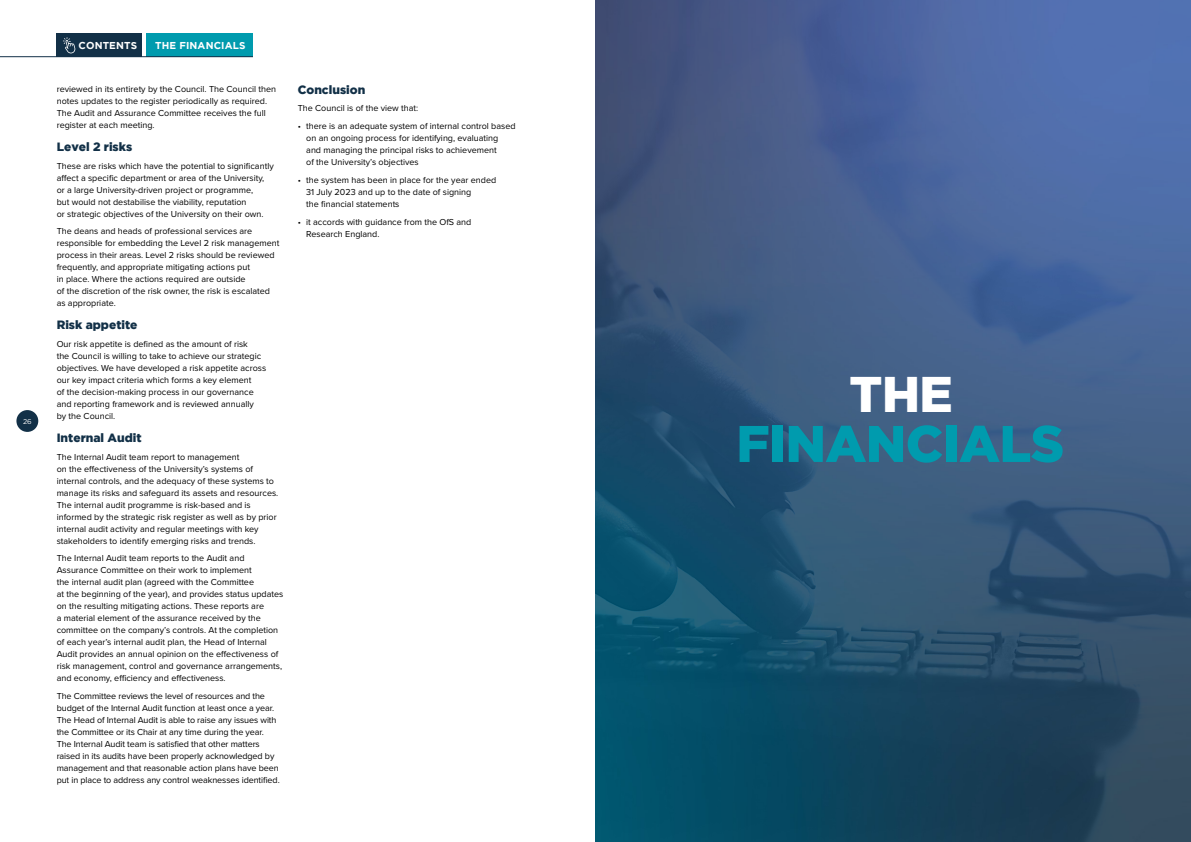
<style>
.page{position:relative;width:1191px;height:842px;background:#fff}
.page>*{position:absolute;margin:0;border:0;box-sizing:border-box;transform-origin:0 0}
.t1{font:900 51.5px "Gotham";letter-spacing:-.01em;color:#009bae}
.t2{font:900 49.9px "Gotham";color:#fff}
.t3{font:900 12px "Gotham";color:#123047}
.Page_header{font:700 10px "Gotham";letter-spacing:.015em;color:#fff}
.Main_Para{font:9px/12px "Proxima Nova";color:#000}
.t4{font:7px "Gotham";color:#fff}
</style>
<div class="page">
<div style="left:16px;top:410px;width:22px;height:22px;background:#123047;border-radius:50%"></div>
<img style="left:595px;top:0;width:596px;height:842px">
<div style="left:57px;top:33px;width:85px;height:24px;background:#123047"></div>
<svg style="left:63px;top:37px;width:12px;height:16px"></svg>
<div style="left:146px;top:33px;width:107px;height:24px;background:#009bae"></div>
<hr style="left:0;top:56px;width:253px;height:1px;background:#123047">
<p class="t4" style="left:23px;top:417px;width:10px">26</p>
<p class="Page_header" style="left:79px;top:39px;width:60px">CONTENTS</p>
<p class="Page_header" style="left:155px;top:39px;width:92px">THE FINANCIALS</p>
<p class="Main_Para" style="left:57px;top:83px;width:221px">reviewed in its entirety by the Council. The Council then notes updates to the register periodically as required.<br>The Audit and Assurance Committee receives the full register at each meeting.</p>
<h2 class="t3" style="left:57px;top:140px;width:77px">Level 2 risks</h2>
<p class="Main_Para" style="left:57px;top:159px;width:218px">These are risks which have the potential to significantly affect a specific department or area of the University, or a large University-driven project or programme,<br>but would not destabilise the viability, reputation<br>or strategic objectives of the University on their own.</p>
<p class="Main_Para" style="left:57px;top:225px;width:224px">The deans and heads of professional services are responsible for embedding the Level 2 risk management process in their areas. Level 2 risks should be reviewed frequently, and appropriate mitigating actions put<br>in place. Where the actions required are outside<br>of the discretion of the risk owner, the risk is escalated as appropriate.</p>
<h2 class="t3" style="left:57px;top:318px;width:82px">Risk appetite</h2>
<p class="Main_Para" style="left:57px;top:338px;width:211px">Our risk appetite is defined as the amount of risk<br>the Council is willing to take to achieve our strategic objectives. We have developed a risk appetite across our key impact criteria which forms a key element<br>of the decision-making process in our governance and reporting framework and is reviewed annually<br>by the Council.</p>
<h2 class="t3" style="left:57px;top:431px;width:86px">Internal Audit</h2>
<p class="Main_Para" style="left:57px;top:450px;width:223px">The Internal Audit team report to management<br>on the effectiveness of the University’s systems of internal controls, and the adequacy of these systems to manage its risks and safeguard its assets and resources.<br>The internal audit programme is risk-based and is informed by the strategic risk register as well as by prior internal audit activity and regular meetings with key stakeholders to identify emerging risks and trends.</p>
<p class="Main_Para" style="left:57px;top:552px;width:228px">The Internal Audit team reports to the Audit and Assurance Committee on their work to implement<br>the internal audit plan (agreed with the Committee<br>at the beginning of the year), and provides status updates on the resulting mitigating actions. These reports are<br>a material element of the assurance received by the committee on the company’s controls. At the completion of each year’s internal audit plan, the Head of Internal Audit provides an annual opinion on the effectiveness of risk management, control and governance arrangements, and economy, efficiency and effectiveness.</p>
<p class="Main_Para" style="left:57px;top:689px;width:224px">The Committee reviews the level of resources and the budget of the Internal Audit function at least once a year.<br>The Head of Internal Audit is able to raise any issues with the Committee or its Chair at any time during the year.<br>The Internal Audit team is satisfied that other matters raised in its audits have been properly acknowledged by management and that reasonable action plans have been put in place to address any control weaknesses identified.</p>
<h2 class="t3" style="left:298px;top:83px;width:69px">Conclusion</h2>
<p class="Main_Para" style="left:298px;top:102px;width:122px">The Council is of the view that:</p>
<p class="Main_Para" style="left:306px;top:120px;width:211px;text-indent:-9px">• there is an adequate system of internal control based on an ongoing process for identifying, evaluating<br>and managing the principal risks to achievement<br>of the University’s objectives</p>
<p class="Main_Para" style="left:306px;top:173px;width:191px;text-indent:-9px">• the system has been in place for the year ended<br>31 July 2023 and up to the date of signing<br>the financial statements</p>
<p class="Main_Para" style="left:306px;top:215px;width:167px;text-indent:-9px">• it accords with guidance from the OfS and<br>Research England.</p>
<p class="t2" style="left:849px;top:366px;width:105px">THE</p>
<p class="t1" style="left:736px;top:414px;width:329px">FINANCIALS</p>
</div>
